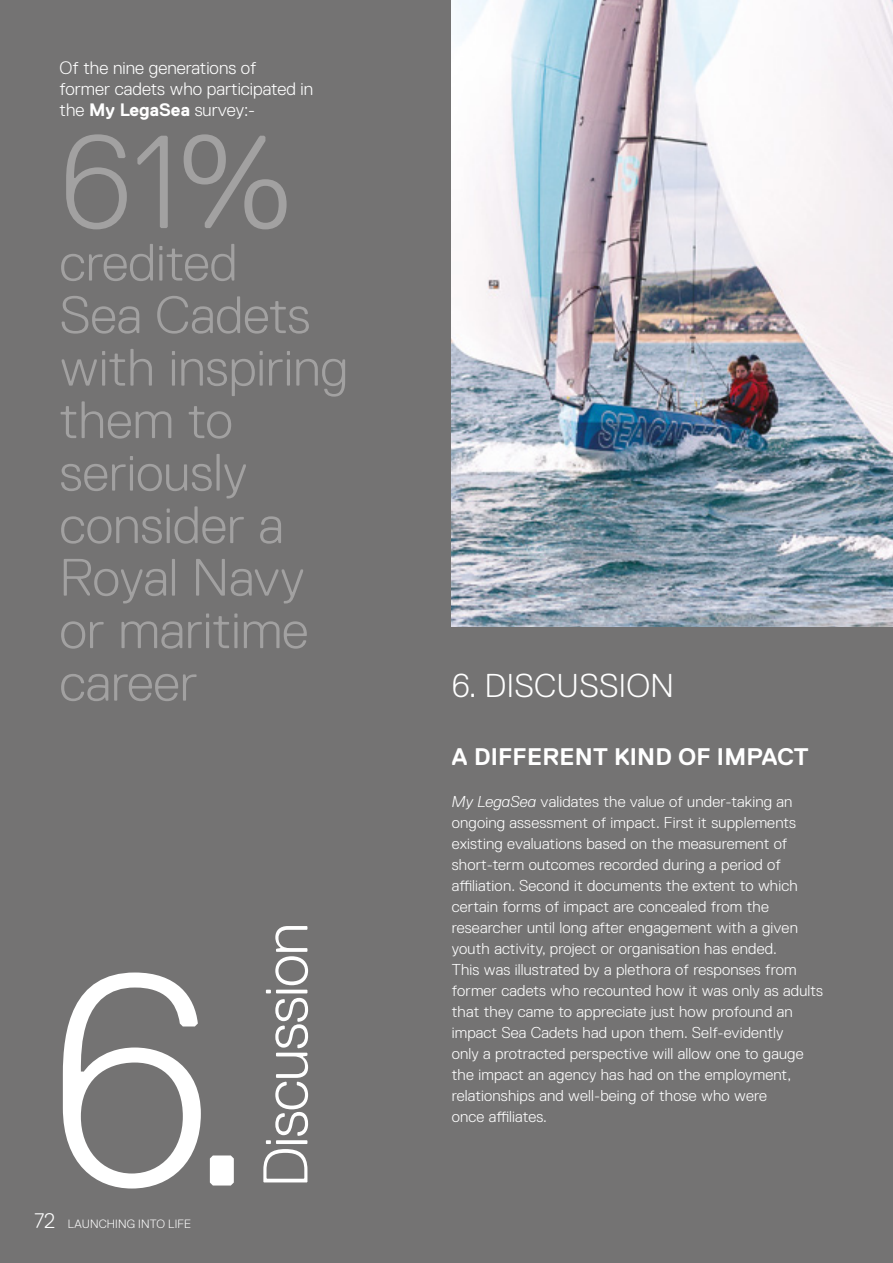
<style>
.page{position:relative;width:893px;height:1263px;background:#747373}
.page>*{position:absolute;margin:0;border:0;box-sizing:border-box;transform-origin:0 0}
.t1{font:300 300px "Replica Std";color:#fff}
.t2{font:300 132px "Replica Std";color:#a2a1a1}
.t3{font:300 63px "Replica Std";letter-spacing:-.02em;color:#fff}
.t4{font:300 52.5px/52.5px "Replica Std";color:#a2a1a1}
.t5{font:300 33px "Replica Std";letter-spacing:.01em;color:#fff}
.t6{font:700 24px "Replica Std";letter-spacing:.01em;color:#fff}
.t7{font:300 18px/21px "Replica Std";color:#fff}
.t8{font:300 15.75px/21px "Replica Std";letter-spacing:.01em;color:#fff}
.t9{font:300 12px "Replica Std";letter-spacing:.01em;color:#fff}
.s1{font-weight:700}
.s2{font-size:21px}
.s3{font-style:italic}
</style>
<div class="page">
<img style="left:452px;top:0;width:441px;height:626px">
<p class="t7" style="left:60px;top:57px;width:255px">Of the nine generations of<br>former cadets who participated in the <span class="s1">My LegaSea</span> survey:-</p>
<h2 class="t2" style="left:60px;top:109px;width:234px">61%</h2>
<h3 class="t4" style="left:60px;top:236px;width:290px">credited<br>Sea Cadets with inspiring them to seriously consider a<br>Royal Navy or maritime career</h3>
<h1 class="t1" style="left:48px;top:915px;width:212px">6.</h1>
<p class="t9" style="left:34px;top:1217px;width:159px"><span class="s2">72</span> LAUNCHING INTO LIFE</p>
<h3 class="t3" style="left:251px;top:1187px;width:266px;rotate:-90deg">Discussion</h3>
<h3 class="t5" style="left:452px;top:667px;width:224px">6. DISCUSSION</h3>
<h3 class="t6" style="left:452px;top:743px;width:358px">A DIFFERENT KIND OF IMPACT</h3>
<p class="t8" style="left:452px;top:791px;width:373px"><span class="s3">My LegaSea</span> validates the value of under-taking an ongoing assessment of impact. First it supplements existing evaluations based on the measurement of short-term outcomes recorded during a period of affiliation. Second it documents the extent to which certain forms of impact are concealed from the researcher until long after engagement with a given youth activity, project or organisation has ended.<br>This was illustrated by a plethora of responses from former cadets who recounted how it was only as adults that they came to appreciate just how profound an impact Sea Cadets had upon them. Self-evidently<br>only a protracted perspective will allow one to gauge the impact an agency has had on the employment, relationships and well-being of those who were<br>once affiliates.</p>
</div>
